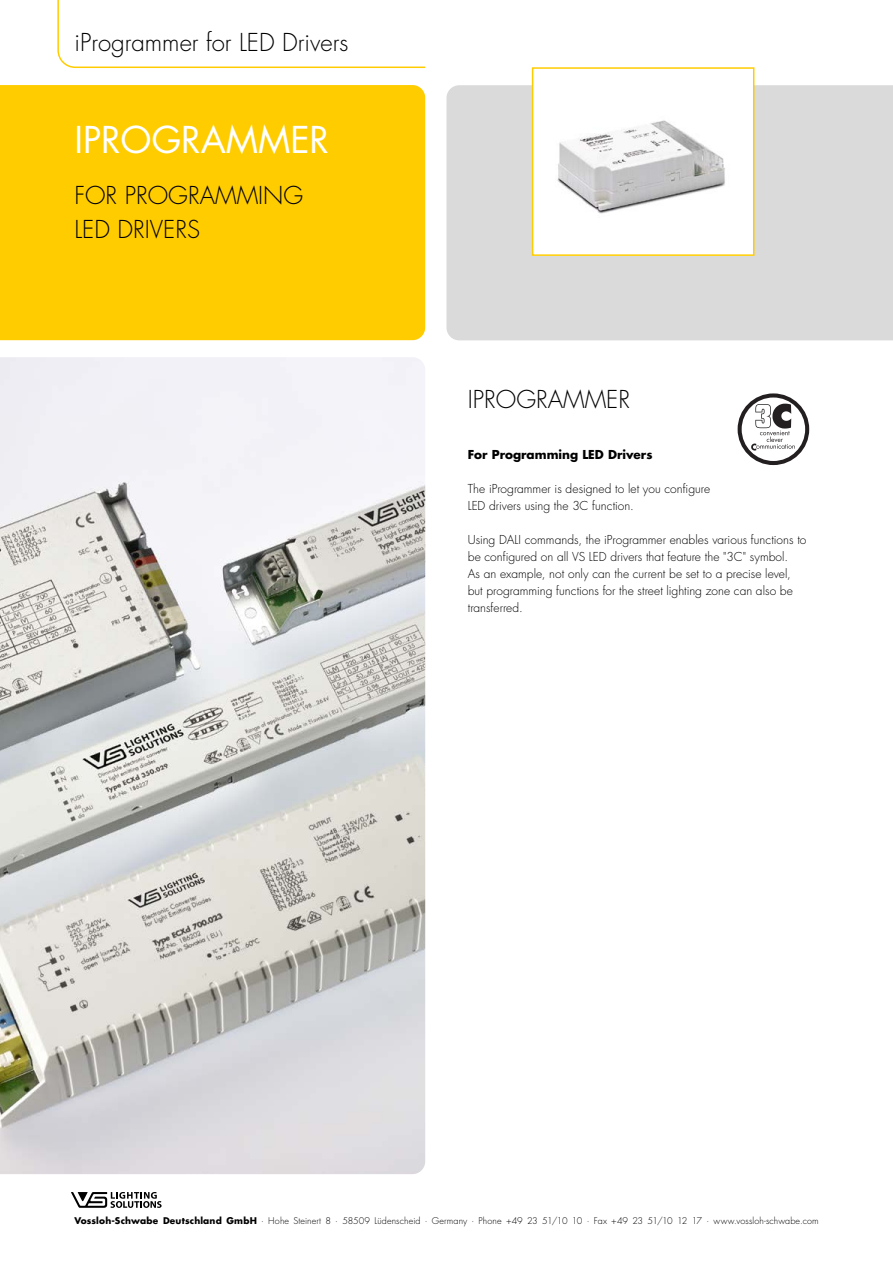
<style>
.page{position:relative;width:893px;height:1263px;background:#fff}
.page>*{position:absolute;margin:0;border:0;box-sizing:border-box;transform-origin:0 0}
.t1{font:36px "Futura";color:#fff}
.t2{font:300 24px/34px "Futura";color:#000}
.t3{font:300 12px/17px "Futura";color:#000}
.t4{font:700 12px "Futura";color:#000}
.t5{font:300 9px "Futura";letter-spacing:.01em;color:#000}
.s1{font-weight:700}
</style>
<div class="page">
<div style="left:0;top:85px;width:425px;height:255px;background:#fc0"></div>
<div style="left:446px;top:85px;width:447px;height:255px;background:#dadada"></div>
<svg style="left:71px;top:1192px;width:91px;height:16px"></svg>
<svg style="left:57px;top:0;width:369px;height:68px"></svg>
<img style="left:0;top:357px;width:425px;height:817px">
<div style="left:738px;top:393px;width:71px;height:72px;border:4px solid #231f20;border-radius:50%"></div>
<svg style="left:751px;top:404px;width:44px;height:46px"></svg>
<div style="left:533px;top:68px;width:221px;height:187px;background:#fff"></div>
<img style="left:557px;top:120px;width:168px;height:94px">
<div style="left:532px;top:67px;width:222px;height:189px;border:2px solid #fc0"></div>
<h2 class="t2" style="left:74px;top:25px;width:275px">iProgrammer for LED Drivers</h2>
<h1 class="t1" style="left:74px;top:117px;width:256px">IPROGRAMMER</h1>
<h2 class="t2" style="left:74px;top:179px;width:230px">FOR PROGRAMMING<br>LED DRIVERS</h2>
<h2 class="t2" style="left:468px;top:383px;width:164px">IPROGRAMMER</h2>
<p class="t4" style="left:468px;top:447px;width:186px">For Programming LED Drivers</p>
<p class="t3" style="left:468px;top:481px;width:244px">The iProgrammer is designed to let you configure<br>LED drivers using the 3C function.</p>
<p class="t3" style="left:468px;top:532px;width:340px">Using DALI commands, the iProgrammer enables various functions to be configured on all VS LED drivers that feature the "3C" symbol.<br>As an example, not only can the current be set to a precise level, but programming functions for the street lighting zone can also be transferred.</p>
<p class="t5" style="left:74px;top:1216px;width:746px"><span class="s1">Vossloh-Schwabe Deutschland GmbH</span> · Hohe Steinert 8 · 58509 Lüdenscheid · Germany · Phone +49 23 51/10 10 · Fax +49 23 51/10 12 17 · www.vossloh-schwabe.com</p>
</div>
